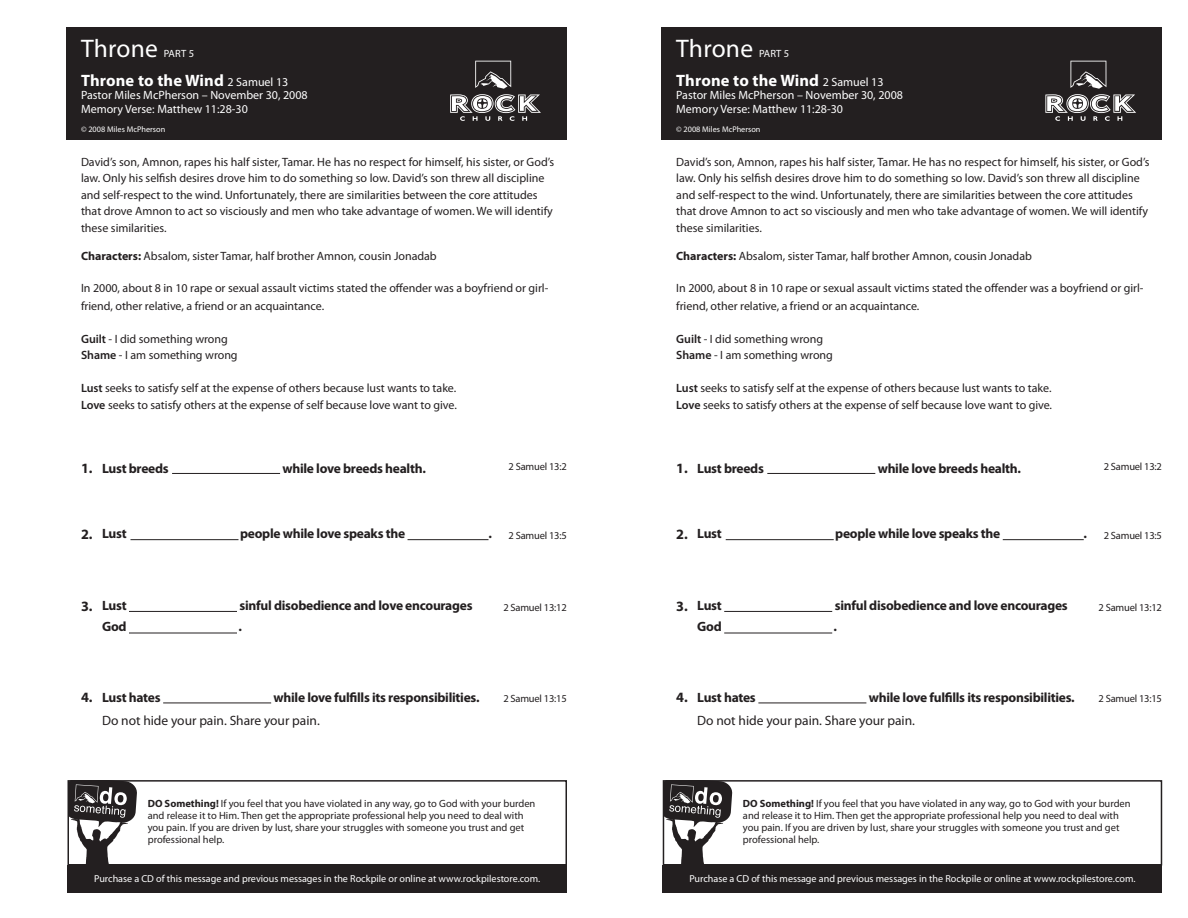
<style>
.page{position:relative;width:1188px;height:918px;background:#fff}
.page>*{position:absolute;margin:0;border:0;box-sizing:border-box;transform-origin:0 0}
.t1{font:25.5px "Myriad Pro";letter-spacing:.01em;color:#fff}
.t2{font:700 16.5px "Myriad Pro";letter-spacing:.01em;color:#fff}
.t3{font:700 14.25px "Myriad Pro";color:#231f20}
.t4{font:700 13.5px "Myriad Pro";letter-spacing:-.02em;color:#231f20}
.t5{font:13.5px "Myriad Pro";color:#231f20}
.t6{font:12px/16.5px "Myriad Pro";color:#231f20}
.t7{font:12px/13.5px "Myriad Pro";color:#fff}
.t8{font:10.5px/12px "Myriad Pro";color:#231f20}
.t9{font:10.5px "Myriad Pro";letter-spacing:-.02em;color:#231f20}
.t10{font:10.5px "Myriad Pro";letter-spacing:.01em;color:#fff}
.t11{font:10.2px "Myriad Pro";color:#fff}
.t12{font:8.25px "Myriad Pro";color:#fff}
.s1{font-weight:400;font-size:12px}
.s2{font-weight:700}
.s3{font-weight:600}
</style>
<div class="page">
<svg style="left:71px;top:783px;width:66px;height:80px"></svg>
<svg style="left:666px;top:783px;width:66px;height:80px"></svg>
<div style="left:68px;top:780px;width:499px;height:86px;border:2px solid #231f20"></div>
<div style="left:663px;top:780px;width:499px;height:86px;border:2px solid #231f20"></div>
<div style="left:66px;top:27px;width:501px;height:113px;background:#231f20"></div>
<svg style="left:450px;top:61px;width:91px;height:60px"></svg>
<div style="left:662px;top:27px;width:500px;height:113px;background:#231f20"></div>
<svg style="left:1045px;top:61px;width:91px;height:60px"></svg>
<div style="left:67px;top:865px;width:500px;height:27px;background:#231f20"></div>
<div style="left:663px;top:865px;width:499px;height:27px;background:#231f20"></div>
<hr style="left:172px;top:473px;width:108px;height:1px;background:#231f20">
<hr style="left:767px;top:473px;width:108px;height:1px;background:#231f20">
<hr style="left:130px;top:539px;width:108px;height:1px;background:#231f20">
<hr style="left:726px;top:539px;width:108px;height:1px;background:#231f20">
<hr style="left:408px;top:539px;width:81px;height:1px;background:#231f20">
<hr style="left:1003px;top:539px;width:81px;height:1px;background:#231f20">
<hr style="left:129px;top:611px;width:108px;height:1px;background:#231f20">
<hr style="left:724px;top:611px;width:108px;height:1px;background:#231f20">
<hr style="left:129px;top:633px;width:108px;height:1px;background:#231f20">
<hr style="left:724px;top:633px;width:108px;height:1px;background:#231f20">
<hr style="left:163px;top:703px;width:108px;height:1px;background:#231f20">
<hr style="left:758px;top:703px;width:108px;height:1px;background:#231f20">
<h1 class="t1" style="left:81px;top:33px;width:78px">Throne</h1>
<p class="t10" style="left:164px;top:47px;width:32px">PART 5</p>
<h2 class="t2" style="left:81px;top:70px;width:209px">Throne to the Wind <span class="s1">2 Samuel 13</span></h2>
<p class="t7" style="left:81px;top:88px;width:228px">Pastor Miles McPherson – November 30, 2008<br>Memory Verse: Matthew 11:28-30</p>
<h1 class="t1" style="left:676px;top:33px;width:78px">Throne</h1>
<p class="t10" style="left:759px;top:47px;width:32px">PART 5</p>
<h2 class="t2" style="left:676px;top:70px;width:209px">Throne to the Wind <span class="s1">2 Samuel 13</span></h2>
<p class="t7" style="left:676px;top:88px;width:228px">Pastor Miles McPherson – November 30, 2008<br>Memory Verse: Matthew 11:28-30</p>
<p class="t12" style="left:81px;top:124px;width:86px">© 2008 Miles McPherson</p>
<p class="t12" style="left:676px;top:124px;width:86px">© 2008 Miles McPherson</p>
<p class="t6" style="left:81px;top:153px;width:475px">David’s son, Amnon, rapes his half sister, Tamar. He has no respect for himself, his sister, or God’s law. Only his selfish desires drove him to do something so low. David’s son threw all discipline and self-respect to the wind. Unfortunately, there are similarities between the core attitudes that drove Amnon to act so visciously and men who take advantage of women. We will identify these similarities.</p>
<p class="t6" style="left:81px;top:248px;width:357px"><span class="s2">Characters:</span> Absalom, sister Tamar, half brother Amnon, cousin Jonadab</p>
<p class="t6" style="left:81px;top:279px;width:469px;line-height:18px">In 2000, about 8 in 10 rape or sexual assault victims stated the offender was a boyfriend or girl&shy;friend, other relative, a friend or an acquaintance.</p>
<p class="t6" style="left:81px;top:330px;width:158px"><span class="s3">Guilt</span> - I did something wrong<br><span class="s3">Shame</span> - I am something wrong</p>
<p class="t6" style="left:81px;top:380px;width:377px"><span class="s3">Lust</span> seeks to satisfy self at the expense of others because lust wants to take.<br><span class="s3">Love</span> seeks to satisfy others at the expense of self because love want to give.</p>
<p class="t6" style="left:676px;top:153px;width:475px">David’s son, Amnon, rapes his half sister, Tamar. He has no respect for himself, his sister, or God’s law. Only his selfish desires drove him to do something so low. David’s son threw all discipline and self-respect to the wind. Unfortunately, there are similarities between the core attitudes that drove Amnon to act so visciously and men who take advantage of women. We will identify these similarities.</p>
<p class="t6" style="left:676px;top:248px;width:357px"><span class="s2">Characters:</span> Absalom, sister Tamar, half brother Amnon, cousin Jonadab</p>
<p class="t6" style="left:676px;top:279px;width:469px;line-height:18px">In 2000, about 8 in 10 rape or sexual assault victims stated the offender was a boyfriend or girl&shy;friend, other relative, a friend or an acquaintance.</p>
<p class="t6" style="left:676px;top:330px;width:158px"><span class="s3">Guilt</span> - I did something wrong<br><span class="s3">Shame</span> - I am something wrong</p>
<p class="t6" style="left:676px;top:380px;width:377px"><span class="s3">Lust</span> seeks to satisfy self at the expense of others because lust wants to take.<br><span class="s3">Love</span> seeks to satisfy others at the expense of self because love want to give.</p>
<p class="t9" style="left:509px;top:460px;width:60px">2 Samuel 13:2</p>
<p class="t9" style="left:1104px;top:460px;width:60px">2 Samuel 13:2</p>
<p class="t4" style="left:102px;top:459px;width:68px">Lust breeds</p>
<p class="t4" style="left:282px;top:459px;width:145px">while love breeds health.</p>
<p class="t4" style="left:697px;top:459px;width:68px">Lust breeds</p>
<p class="t4" style="left:878px;top:459px;width:145px">while love breeds health.</p>
<p class="t3" style="left:81px;top:459px;width:13px">1.</p>
<p class="t3" style="left:676px;top:459px;width:13px">1.</p>
<p class="t4" style="left:102px;top:525px;width:26px">Lust</p>
<p class="t4" style="left:240px;top:525px;width:167px">people while love speaks the</p>
<p class="t4" style="left:488px;top:525px;width:5px">.</p>
<p class="t4" style="left:697px;top:525px;width:26px">Lust</p>
<p class="t4" style="left:835px;top:525px;width:167px">people while love speaks the</p>
<p class="t4" style="left:1084px;top:525px;width:5px">.</p>
<p class="t3" style="left:81px;top:525px;width:13px">2.</p>
<p class="t3" style="left:676px;top:525px;width:13px">2.</p>
<p class="t9" style="left:509px;top:529px;width:60px">2 Samuel 13:5</p>
<p class="t9" style="left:1104px;top:529px;width:60px">2 Samuel 13:5</p>
<p class="t4" style="left:102px;top:597px;width:26px">Lust</p>
<p class="t4" style="left:240px;top:597px;width:234px">sinful disobedience and love encourages</p>
<p class="t4" style="left:102px;top:618px;width:26px">God</p>
<p class="t4" style="left:238px;top:618px;width:5px">.</p>
<p class="t4" style="left:697px;top:597px;width:26px">Lust</p>
<p class="t4" style="left:835px;top:597px;width:234px">sinful disobedience and love encourages</p>
<p class="t4" style="left:697px;top:618px;width:26px">God</p>
<p class="t4" style="left:834px;top:618px;width:5px">.</p>
<p class="t3" style="left:81px;top:597px;width:13px">3.</p>
<p class="t3" style="left:676px;top:597px;width:13px">3.</p>
<p class="t9" style="left:503px;top:601px;width:65px">2 Samuel 13:12</p>
<p class="t9" style="left:1099px;top:601px;width:65px">2 Samuel 13:12</p>
<p class="t4" style="left:102px;top:688px;width:60px">Lust hates</p>
<p class="t4" style="left:274px;top:688px;width:208px">while love fulfills its responsibilities.</p>
<p class="t4" style="left:697px;top:688px;width:60px">Lust hates</p>
<p class="t4" style="left:869px;top:688px;width:208px">while love fulfills its responsibilities.</p>
<p class="t3" style="left:81px;top:688px;width:13px">4.</p>
<p class="t3" style="left:676px;top:688px;width:13px">4.</p>
<p class="t9" style="left:503px;top:692px;width:65px">2 Samuel 13:15</p>
<p class="t9" style="left:1099px;top:692px;width:65px">2 Samuel 13:15</p>
<p class="t5" style="left:102px;top:712px;width:219px">Do not hide your pain. Share your pain.</p>
<p class="t5" style="left:697px;top:712px;width:219px">Do not hide your pain. Share your pain.</p>
<p class="t8" style="left:148px;top:798px;width:389px"><span class="s2">DO Something!</span> If you feel that you have violated in any way, go to God with your burden and release it to Him. Then get the appropriate professional help you need to deal with you pain. If you are driven by lust, share your struggles with someone you trust and get professional help.</p>
<p class="t8" style="left:743px;top:798px;width:389px"><span class="s2">DO Something!</span> If you feel that you have violated in any way, go to God with your burden and release it to Him. Then get the appropriate professional help you need to deal with you pain. If you are driven by lust, share your struggles with someone you trust and get professional help.</p>
<p class="t11" style="left:94px;top:873px;width:448px">Purchase a CD of this message and previous messages in the Rockpile or online at www.rockpilestore.com.</p>
<p class="t11" style="left:689px;top:873px;width:448px">Purchase a CD of this message and previous messages in the Rockpile or online at www.rockpilestore.com.</p>
</div>
